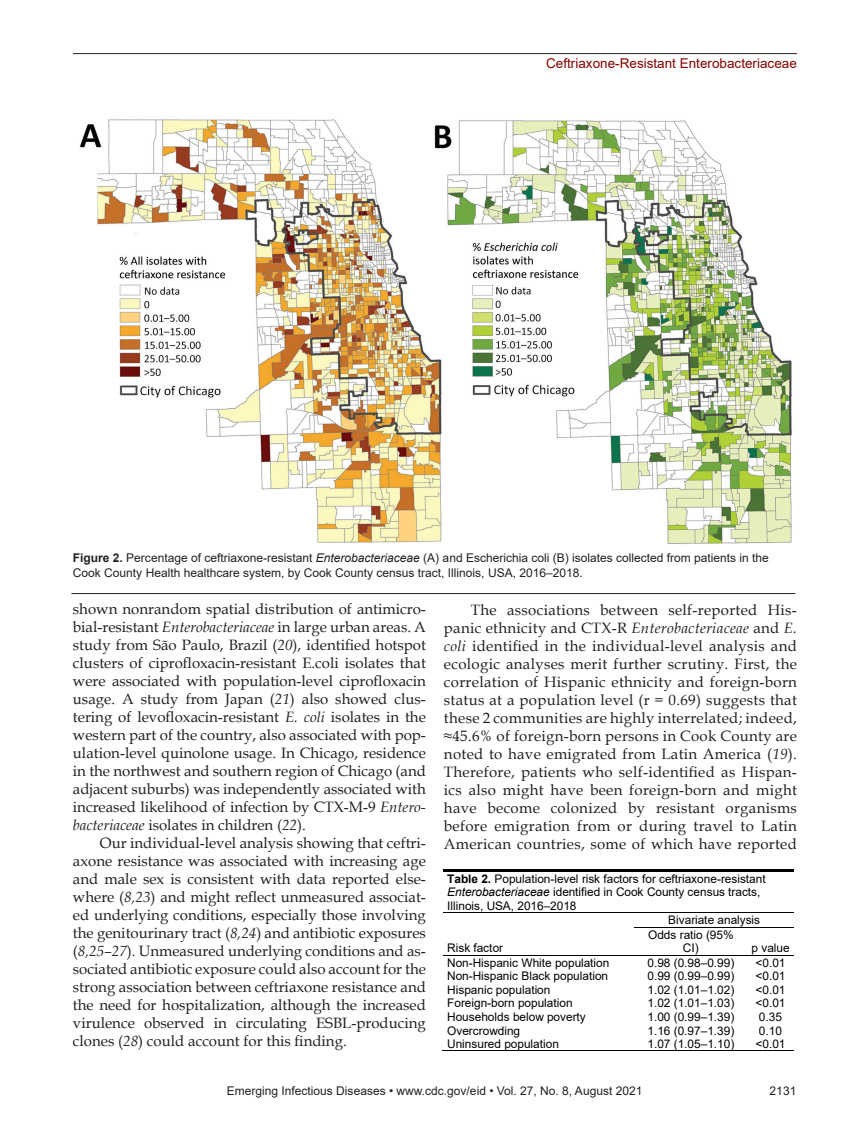
<style>
.page{position:relative;width:851px;height:1134px;background:#fff}
.page>*{position:absolute;margin:0;border:0;box-sizing:border-box;transform-origin:0 0}
.t1{font:15px/18px "Book Antiqua";color:#231f20;text-align:justify}
.t2{font:13.5px "Arial";color:#820301}
.t3{font:12px/15px "Arial";color:#231f20}
.t4{font:11.85px/13.5px "Arial";letter-spacing:-.005em;color:#000}
.s1{font-weight:700}
.s2{font-style:italic}
</style>
<div class="page">
<hr style="left:73px;top:53px;width:723px;height:1px;background:#231f20">
<hr style="left:71px;top:593px;width:724px;height:1px;background:#231f20">
<img style="left:80px;top:119px;width:712px;height:425px">
<hr style="left:443px;top:870px;width:350px;height:2px;background:#000">
<hr style="left:443px;top:913px;width:191px;height:1px;background:#000">
<hr style="left:635px;top:913px;width:158px;height:1px;background:#000">
<hr style="left:634px;top:927px;width:113px;height:1px;background:#000">
<hr style="left:748px;top:927px;width:45px;height:1px;background:#000">
<hr style="left:443px;top:955px;width:191px;height:1px;background:#000">
<hr style="left:635px;top:955px;width:112px;height:1px;background:#000">
<hr style="left:748px;top:955px;width:45px;height:1px;background:#000">
<hr style="left:442px;top:1051px;width:192px;height:1px;background:#000">
<hr style="left:634px;top:1051px;width:113px;height:1px;background:#000">
<hr style="left:746px;top:1051px;width:47px;height:1px;background:#000">
<p class="t2" style="left:546px;top:54px;width:252px">Ceftriaxone-Resistant Enterobacteriaceae</p>
<p class="t3" style="left:73px;top:550px;width:697px"><span class="s1">Figure 2.</span> Percentage of ceftriaxone-resistant <span class="s2">Enterobacteriaceae</span> (A) and Escherichia coli (B) isolates collected from patients in the<br>Cook County Health healthcare system, by Cook County census tract, Illinois, USA, 2016–2018.</p>
<p class="t1" style="left:73px;top:600px;width:354px">shown nonrandom spatial distribution of antimicro&shy;bial-resistant <span class="s2">Enterobacteriaceae</span> in large urban areas. A study from São Paulo, Brazil (<span class="s2">20</span>), identified hotspot clusters of ciprofloxacin-resistant E.coli isolates that were associated with population-level ciprofloxacin usage. A study from Japan (<span class="s2">21</span>) also showed clus&shy;tering of levofloxacin-resistant <span class="s2">E. coli</span> isolates in the western part of the country, also associated with pop&shy;ulation-level quinolone usage. In Chicago, residence in the northwest and southern region of Chicago (and adjacent suburbs) was independently associated with increased likelihood of infection by CTX-M-9 <span class="s2">Entero&shy;bacteriaceae</span> isolates in children (<span class="s2">22</span>).</p>
<p class="t1" style="left:73px;top:834px;width:354px;text-indent:27px">Our individual-level analysis showing that ceftri&shy;axone resistance was associated with increasing age and male sex is consistent with data reported else&shy;where (<span class="s2">8,23</span>) and might reflect unmeasured associat&shy;ed underlying conditions, especially those involving the genitourinary tract (<span class="s2">8,24</span>) and antibiotic exposures (<span class="s2">8,25–27</span>). Unmeasured underlying conditions and as&shy;sociated antibiotic exposure could also account for the strong association between ceftriaxone resistance and the need for hospitalization, although the increased virulence observed in circulating ESBL-producing clones (<span class="s2">28</span>) could account for this finding.</p>
<p class="t1" style="left:444px;top:601px;width:354px;text-indent:27px">The associations between self-reported His&shy;panic ethnicity and CTX-R <span class="s2">Enterobacteriaceae</span> and <span class="s2">E. coli</span> identified in the individual-level analysis and ecologic analyses merit further scrutiny. First, the correlation of Hispanic ethnicity and foreign-born status at a population level (r = 0.69) suggests that these 2 communities are highly interrelated; indeed, ≈45.6% of foreign-born persons in Cook County are noted to have emigrated from Latin America (<span class="s2">19</span>).<br>Therefore, patients who self-identified as Hispan&shy;ics also might have been foreign-born and might have become colonized by resistant organisms before emigration from or during travel to Latin American countries, some of which have reported</p>
<p class="t4" style="left:447px;top:872px;width:320px"><span class="s1">Table 2.</span> Population-level risk factors for ceftriaxone-resistant<br><span class="s2">Enterobacteriaceae</span> identified in Cook County census tracts,<br>Illinois, USA, 2016–2018</p>
<p class="t4" style="left:447px;top:941px;width:57px">Risk factor</p>
<p class="t4" style="left:668px;top:913px;width:93px">Bivariate analysis</p>
<p class="t4" style="left:648px;top:928px;width:87px">Odds ratio (95%</p>
<p class="t4" style="left:683px;top:941px;width:17px">CI)</p>
<p class="t4" style="left:751px;top:941px;width:40px">p value</p>
<p class="t4" style="left:447px;top:956px;width:164px">Non-Hispanic White population</p>
<p class="t4" style="left:647px;top:956px;width:88px">0.98 (0.98–0.99)</p>
<p class="t4" style="left:755px;top:956px;width:31px">&lt;0.01</p>
<p class="t4" style="left:447px;top:969px;width:162px">Non-Hispanic Black population</p>
<p class="t4" style="left:647px;top:969px;width:88px">0.99 (0.99–0.99)</p>
<p class="t4" style="left:755px;top:969px;width:31px">&lt;0.01</p>
<p class="t4" style="left:447px;top:983px;width:105px">Hispanic population</p>
<p class="t4" style="left:647px;top:983px;width:88px">1.02 (1.01–1.02)</p>
<p class="t4" style="left:755px;top:983px;width:31px">&lt;0.01</p>
<p class="t4" style="left:447px;top:996px;width:127px">Foreign-born population</p>
<p class="t4" style="left:647px;top:996px;width:88px">1.02 (1.01–1.03)</p>
<p class="t4" style="left:755px;top:996px;width:31px">&lt;0.01</p>
<p class="t4" style="left:447px;top:1010px;width:140px">Households below poverty</p>
<p class="t4" style="left:647px;top:1010px;width:88px">1.00 (0.99–1.39)</p>
<p class="t4" style="left:758px;top:1010px;width:25px">0.35</p>
<p class="t4" style="left:447px;top:1024px;width:74px">Overcrowding</p>
<p class="t4" style="left:647px;top:1024px;width:88px">1.16 (0.97–1.39)</p>
<p class="t4" style="left:758px;top:1024px;width:25px">0.10</p>
<p class="t4" style="left:447px;top:1037px;width:113px">Uninsured population</p>
<p class="t4" style="left:647px;top:1037px;width:88px">1.07 (1.05–1.10)</p>
<p class="t4" style="left:755px;top:1037px;width:31px">&lt;0.01</p>
<p class="t3" style="left:227px;top:1084px;width:417px">Emerging Infectious Diseases • www.cdc.gov/eid • Vol. 27, No. 8, August 2021</p>
<p class="t3" style="left:769px;top:1084px;width:28px">2131</p>
</div>
